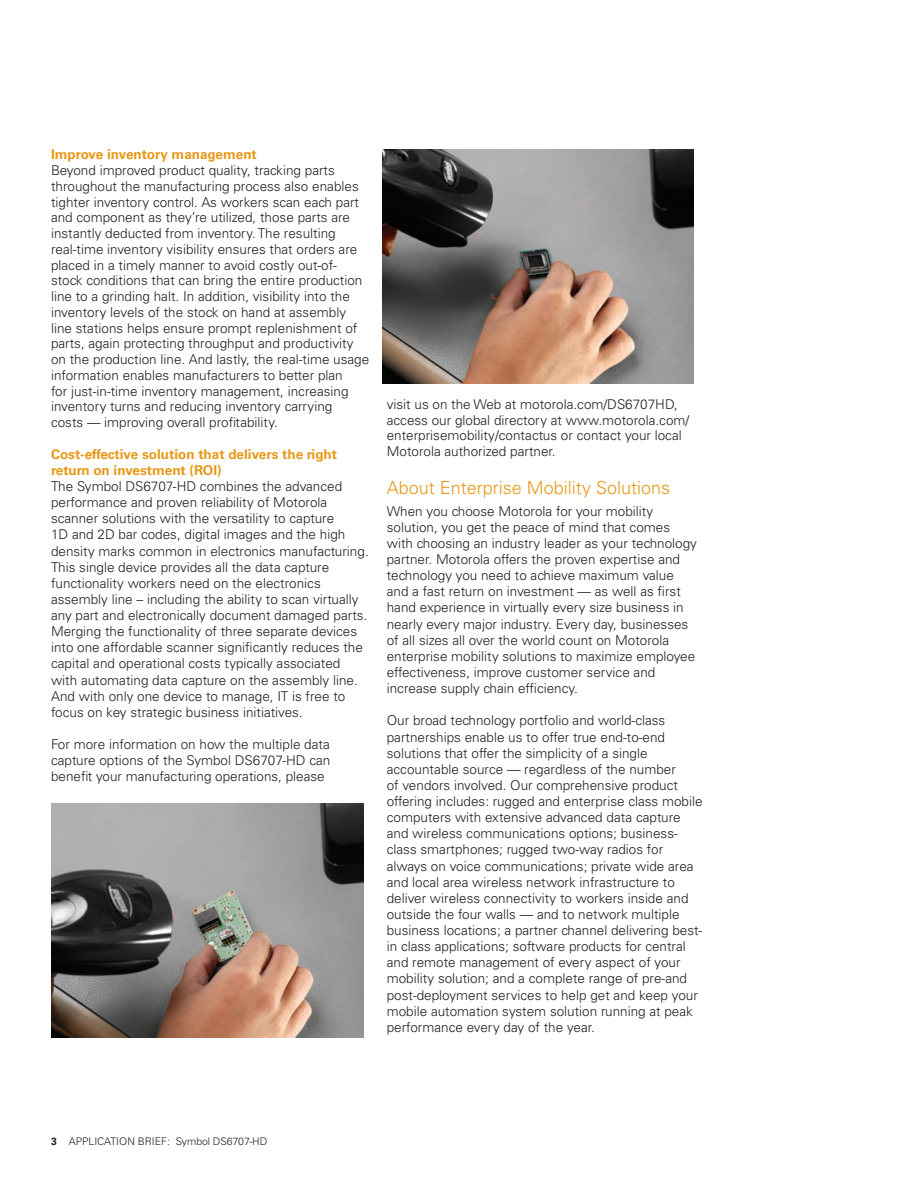
<style>
.page{position:relative;width:918px;height:1188px;background:#fff}
.page>*{position:absolute;margin:0;border:0;box-sizing:border-box;transform-origin:0 0}
.Body_Heading_2{font:300 18px "Univers LT Std";color:#e89818}
.Body_copy{font:300 13.5px/16.2px "Univers LT Std";color:#231f20}
.Body_Heading_3{font:700 13.5px/15.8px "Univers LT Std";color:#e89818}
.Descriptor{font:300 10.5px "Univers LT Std";letter-spacing:-.01em;color:#231f20}
.s1{font-weight:700}
</style>
<div class="page">
<img style="left:382px;top:149px;width:311px;height:234px">
<img style="left:52px;top:804px;width:311px;height:234px">
<p class="Body_Heading_3" style="left:51px;top:147px;width:207px">Improve inventory management</p>
<p class="Body_copy" style="left:51px;top:163px;width:320px;line-height:15.8px">Beyond improved product quality, tracking parts throughout the manufacturing process also enables tighter inventory control. As workers scan each part and component as they’re utilized, those parts are instantly deducted from inventory. The resulting real-time inventory visibility ensures that orders are placed in a timely manner to avoid costly out-of&shy;stock conditions that can bring the entire production line to a grinding halt. In addition, visibility into the inventory levels of the stock on hand at assembly line stations helps ensure prompt replenishment of parts, again protecting throughput and productivity on the production line. And lastly, the real-time usage information enables manufacturers to better plan<br>for just-in-time inventory management, increasing inventory turns and reducing inventory carrying<br>costs — improving overall profitability.</p>
<p class="Body_Heading_3" style="left:51px;top:447px;width:288px">Cost-effective solution that delivers the right return on investment (ROI)</p>
<p class="Body_copy" style="left:51px;top:478px;width:320px">The Symbol DS6707-HD combines the advanced performance and proven reliability of Motorola scanner solutions with the versatility to capture<br>1D and 2D bar codes, digital images and the high density marks common in electronics manufacturing.<br>This single device provides all the data capture functionality workers need on the electronics assembly line – including the ability to scan virtually any part and electronically document damaged parts.<br>Merging the functionality of three separate devices into one affordable scanner significantly reduces the capital and operational costs typically associated with automating data capture on the assembly line.<br>And with only one device to manage, IT is free to focus on key strategic business initiatives.</p>
<p class="Body_copy" style="left:51px;top:736px;width:281px;text-align:justify">For more information on how the multiple data capture options of the Symbol DS6707-HD can benefit your manufacturing operations, please</p>
<p class="Body_copy" style="left:387px;top:396px;width:304px;line-height:15.8px">visit us on the Web at motorola.com/DS6707HD, access our global directory at www.motorola.com/ enterprisemobility/contactus or contact your local Motorola authorized partner.</p>
<p class="Body_Heading_2" style="left:387px;top:477px;width:285px">About Enterprise Mobility Solutions</p>
<p class="Body_copy" style="left:387px;top:503px;width:312px">When you choose Motorola for your mobility solution, you get the peace of mind that comes with choosing an industry leader as your technology partner. Motorola offers the proven expertise and technology you need to achieve maximum value and a fast return on investment — as well as first hand experience in virtually every size business in nearly every major industry. Every day, businesses of all sizes all over the world count on Motorola enterprise mobility solutions to maximize employee effectiveness, improve customer service and increase supply chain efficiency.</p>
<p class="Body_copy" style="left:387px;top:713px;width:317px">Our broad technology portfolio and world-class partnerships enable us to offer true end-to-end solutions that offer the simplicity of a single accountable source — regardless of the number<br>of vendors involved. Our comprehensive product offering includes: rugged and enterprise class mobile computers with extensive advanced data capture and wireless communications options; business&shy;class smartphones; rugged two-way radios for always on voice communications; private wide area and local area wireless network infrastructure to deliver wireless connectivity to workers inside and outside the four walls — and to network multiple business locations; a partner channel delivering best&shy;in class applications; software products for central and remote management of every aspect of your mobility solution; and a complete range of pre-and post-deployment services to help get and keep your mobile automation system solution running at peak performance every day of the year.</p>
<p class="Descriptor" style="left:51px;top:1135px;width:49px"><span class="s1">3</span> Applicati</p>
<p class="Descriptor" style="left:119px;top:1135px;width:150px">on BRIEF: Symbol DS6707-HD</p>
</div>
